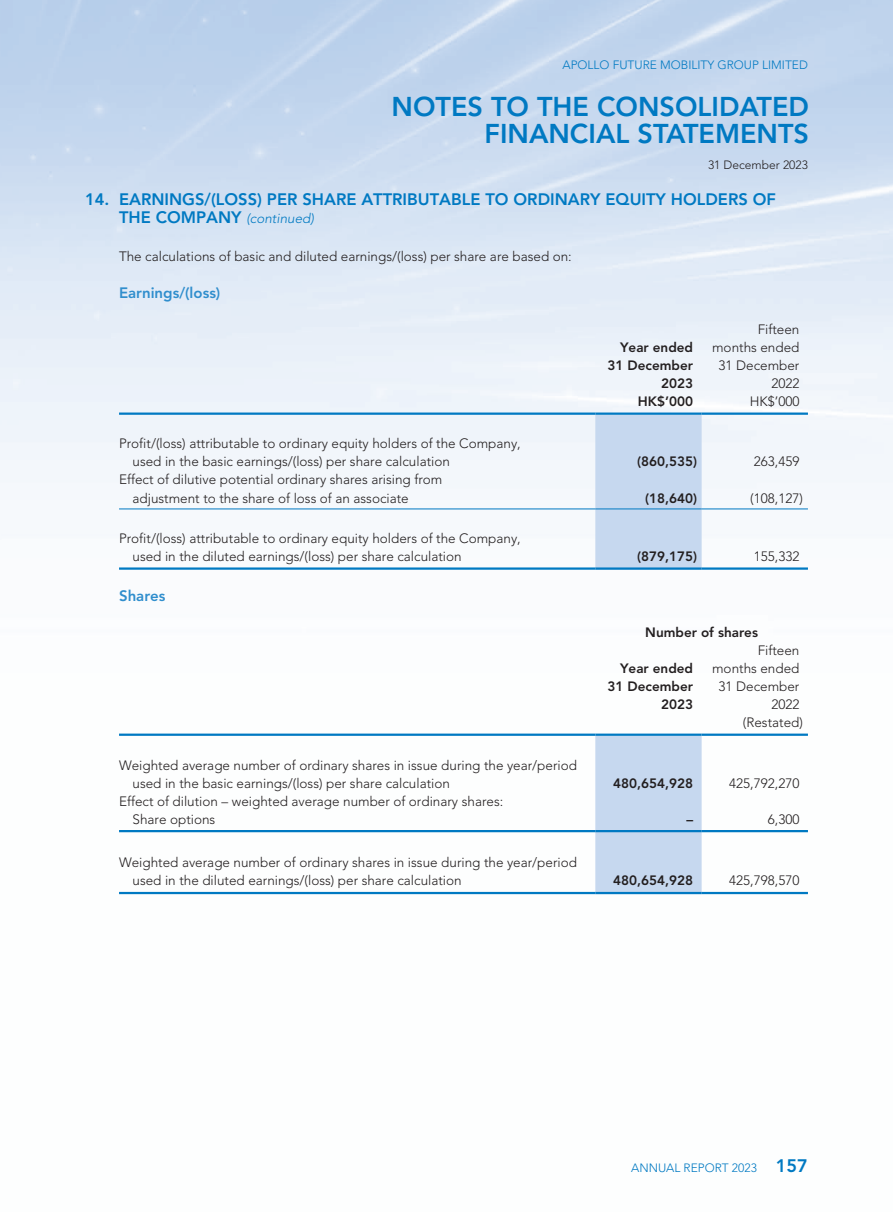
<style>
.page{position:relative;width:893px;height:1212px;background:#fff}
.page>*{position:absolute;margin:0;border:0;box-sizing:border-box;transform-origin:0 0}
.t1{font:800 27px/27px "Avenir LT Std";color:#0079c2;text-align:right}
._01_H1{font:800 16.5px "Avenir LT Std";color:#0079c2}
._02_H2{font:800 15px "Avenir LT Std";color:#308ecd}
._50_Table_txt{font:300 13.5px "Avenir LT Std";color:#231f20}
._50_Table_txt-2{font:800 13.5px "Avenir LT Std";color:#231f20}
._00_txt{font:300 13.5px "Avenir LT Std";color:#231f20}
._01_H1-2{font:italic 300 13.5px "Avenir LT Std";color:#0079c2}
.t2{font:300 12px "Avenir LT Std";color:#0079c2}
.t3{font:300 12px "Avenir LT Std";color:#231f20}
.s1{font-weight:800;font-style:normal;font-size:16.5px}
.s2{font-weight:800;font-size:18px}
</style>
<div class="page">
<div style="left:595px;top:415px;width:107px;height:152px;background:#c6d8ef"></div>
<hr style="left:119px;top:412px;width:476px;height:3px;background:#0079c2">
<hr style="left:595px;top:412px;width:107px;height:3px;background:#0079c2">
<hr style="left:702px;top:412px;width:106px;height:3px;background:#0079c2">
<hr style="left:119px;top:508px;width:476px;height:1px;background:#0079c2">
<hr style="left:595px;top:508px;width:107px;height:1px;background:#0079c2">
<hr style="left:702px;top:508px;width:106px;height:1px;background:#0079c2">
<hr style="left:119px;top:567px;width:476px;height:3px;background:#0079c2">
<hr style="left:595px;top:567px;width:107px;height:3px;background:#0079c2">
<hr style="left:702px;top:567px;width:106px;height:3px;background:#0079c2">
<div style="left:595px;top:736px;width:107px;height:156px;background:#c6d8ef"></div>
<hr style="left:119px;top:733px;width:476px;height:3px;background:#0079c2">
<hr style="left:595px;top:733px;width:107px;height:3px;background:#0079c2">
<hr style="left:702px;top:733px;width:106px;height:3px;background:#0079c2">
<hr style="left:119px;top:830px;width:476px;height:2px;background:#0079c2">
<hr style="left:595px;top:830px;width:107px;height:2px;background:#0079c2">
<hr style="left:702px;top:830px;width:106px;height:2px;background:#0079c2">
<hr style="left:119px;top:892px;width:476px;height:2px;background:#0079c2">
<hr style="left:595px;top:892px;width:107px;height:2px;background:#0079c2">
<hr style="left:702px;top:892px;width:106px;height:2px;background:#0079c2">
<p class="t2" style="left:562px;top:58px;width:247px">APOLLO FUTURE MOBILITY GROUP LIMITED</p>
<h1 class="t1" style="left:392px;top:93px;width:419px">NOTES TO THE CONSOLIDATED<br>FINANCIAL STATEMENTS</h1>
<p class="t3" style="left:708px;top:158px;width:101px">31 December 2023</p>
<p class="_01_H1" style="left:85px;top:190px;width:692px">14. EARNINGS/(LOSS) PER SHARE ATTRIBUTABLE TO ORDINARY EQUITY HOLDERS OF</p>
<p class="_01_H1-2" style="left:119px;top:210px;width:196px"><span class="s1">THE COMPANY</span> (continued)</p>
<p class="_00_txt" style="left:119px;top:248px;width:454px">The calculations of basic and diluted earnings/(loss) per share are based on:</p>
<p class="_02_H2" style="left:119px;top:284px;width:103px">Earnings/(loss)</p>
<p class="_50_Table_txt-2" style="left:620px;top:339px;width:75px">Year ended</p>
<p class="_50_Table_txt-2" style="left:608px;top:357px;width:87px">31 December</p>
<p class="_50_Table_txt-2" style="left:661px;top:375px;width:33px">2023</p>
<p class="_50_Table_txt" style="left:758px;top:321px;width:43px">Fifteen</p>
<p class="_50_Table_txt" style="left:712px;top:339px;width:89px">months ended</p>
<p class="_50_Table_txt" style="left:719px;top:357px;width:82px">31 December</p>
<p class="_50_Table_txt" style="left:771px;top:375px;width:30px">2022</p>
<p class="_50_Table_txt-2" style="left:638px;top:393px;width:57px">HK$’000</p>
<p class="_50_Table_txt" style="left:750px;top:393px;width:51px">HK$’000</p>
<p class="_50_Table_txt" style="left:119px;top:436px;width:403px">Profit/(loss) attributable to ordinary equity holders of the Company,</p>
<p class="_50_Table_txt" style="left:133px;top:454px;width:319px">used in the basic earnings/(loss) per share calculation</p>
<p class="_50_Table_txt-2" style="left:637px;top:454px;width:61px">(860,535)</p>
<p class="_50_Table_txt" style="left:754px;top:454px;width:47px">263,459</p>
<p class="_50_Table_txt" style="left:119px;top:472px;width:325px">Effect of dilutive potential ordinary shares arising from</p>
<p class="_50_Table_txt" style="left:133px;top:490px;width:278px">adjustment to the share of loss of an associate</p>
<p class="_50_Table_txt-2" style="left:645px;top:490px;width:53px">(18,640)</p>
<p class="_50_Table_txt" style="left:750px;top:490px;width:54px">(108,127)</p>
<p class="_50_Table_txt" style="left:119px;top:530px;width:403px">Profit/(loss) attributable to ordinary equity holders of the Company,</p>
<p class="_50_Table_txt" style="left:133px;top:548px;width:331px">used in the diluted earnings/(loss) per share calculation</p>
<p class="_50_Table_txt-2" style="left:637px;top:548px;width:61px">(879,175)</p>
<p class="_50_Table_txt" style="left:754px;top:548px;width:47px">155,332</p>
<p class="_02_H2" style="left:119px;top:587px;width:48px">Shares</p>
<p class="_50_Table_txt-2" style="left:645px;top:624px;width:114px">Number of shares</p>
<p class="_50_Table_txt-2" style="left:620px;top:660px;width:75px">Year ended</p>
<p class="_50_Table_txt-2" style="left:608px;top:678px;width:87px">31 December</p>
<p class="_50_Table_txt-2" style="left:661px;top:696px;width:33px">2023</p>
<p class="_50_Table_txt" style="left:758px;top:642px;width:43px">Fifteen</p>
<p class="_50_Table_txt" style="left:712px;top:660px;width:89px">months ended</p>
<p class="_50_Table_txt" style="left:719px;top:678px;width:82px">31 December</p>
<p class="_50_Table_txt" style="left:771px;top:696px;width:30px">2022</p>
<p class="_50_Table_txt" style="left:743px;top:714px;width:62px">(Restated)</p>
<p class="_50_Table_txt" style="left:119px;top:757px;width:459px">Weighted average number of ordinary shares in issue during the year/period</p>
<p class="_50_Table_txt" style="left:133px;top:775px;width:319px">used in the basic earnings/(loss) per share calculation</p>
<p class="_50_Table_txt-2" style="left:613px;top:775px;width:81px">480,654,928</p>
<p class="_50_Table_txt" style="left:729px;top:775px;width:72px">425,792,270</p>
<p class="_50_Table_txt" style="left:119px;top:793px;width:386px">Effect of dilution – weighted average number of ordinary shares:</p>
<p class="_50_Table_txt" style="left:133px;top:811px;width:84px">Share options</p>
<p class="_50_Table_txt-2" style="left:686px;top:811px;width:8px">–</p>
<p class="_50_Table_txt" style="left:768px;top:811px;width:33px">6,300</p>
<p class="_50_Table_txt" style="left:119px;top:855px;width:459px">Weighted average number of ordinary shares in issue during the year/period</p>
<p class="_50_Table_txt" style="left:133px;top:873px;width:331px">used in the diluted earnings/(loss) per share calculation</p>
<p class="_50_Table_txt-2" style="left:613px;top:873px;width:81px">480,654,928</p>
<p class="_50_Table_txt" style="left:729px;top:873px;width:72px">425,798,570</p>
<p class="t2" style="left:631px;top:1160px;width:178px">ANNUAL REPORT 2023 <span class="s2">157</span></p>
</div>
